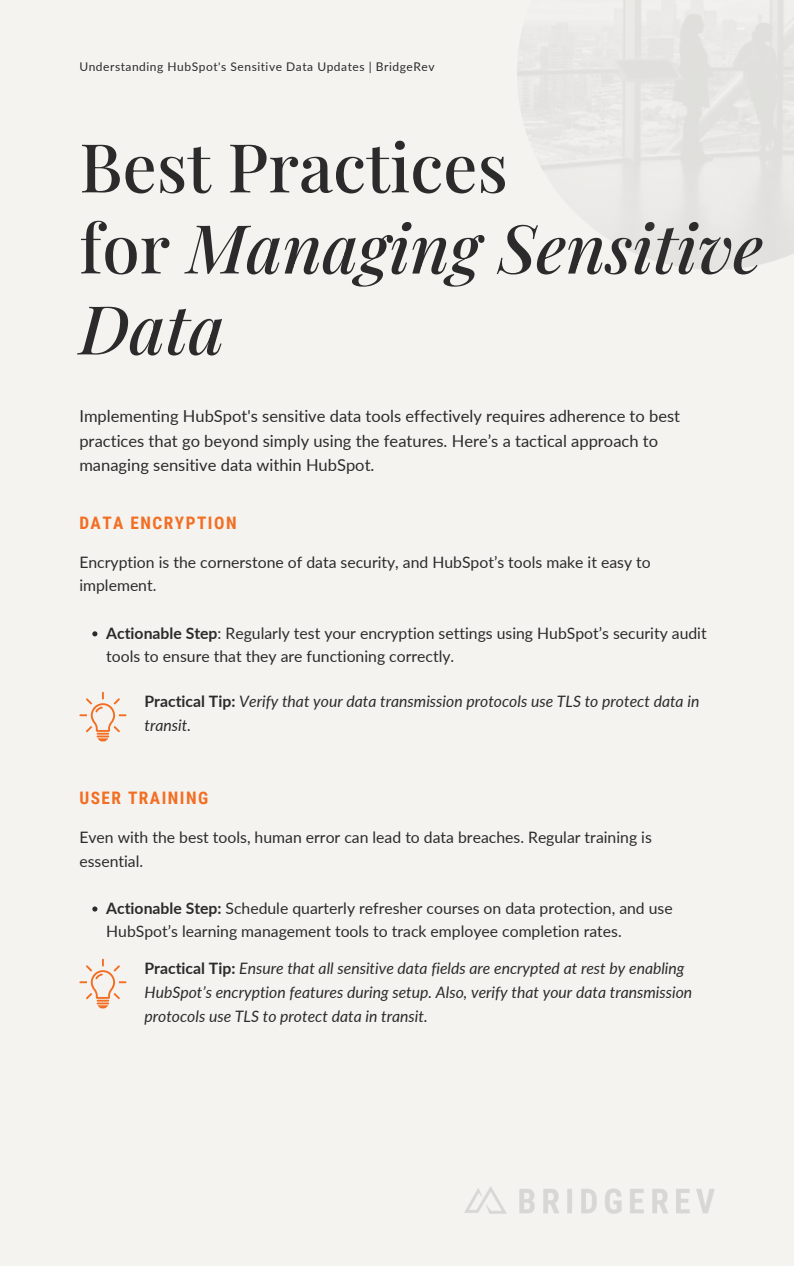
<style>
.page{position:relative;width:794px;height:1266px;background:#fff}
.page>*{position:absolute;margin:0;border:0;box-sizing:border-box;transform-origin:0 0}
.t1{font:italic 500 67.5px/81px "Playfair Display";color:#2b2b2b}
.t2{font:700 17.25px "Roboto Condensed";letter-spacing:.085em;color:#f26e22}
.t3{font:16.5px/24.2px "Lato";color:#2b2b2b}
.t4{font:15.75px/23.6px "Lato";color:#2b2b2b}
.t5{font:italic 15.75px/23.6px "Lato";color:#2b2b2b}
.t6{font:12px "Lato";letter-spacing:.045em;color:#2b2b2b}
.s1{font-style:normal}
.s2{font-weight:700}
.s3{font-weight:700;font-style:normal}
</style>
<div class="page">
<div style="left:0;top:0;width:793px;height:1266px;background:#f4f3f0"></div>
<svg style="left:92px;top:631px;width:5px;height:5px"></svg>
<svg style="left:92px;top:906px;width:5px;height:5px"></svg>
<img style="left:464px;top:1186px;width:250px;height:27px">
<svg style="left:79px;top:692px;width:47px;height:49px"></svg>
<svg style="left:79px;top:958px;width:47px;height:50px"></svg>
<h3 class="t6" style="left:79px;top:59px;width:356px">Understanding HubSpot's Sensitive Data Updates | BridgeRev</h3>
<p class="t1" style="left:79px;top:124px;width:684px"><span class="s1">Best Practices<br>for</span> Managing Sensitive<br>Data</p>
<p class="t3" style="left:79px;top:404px;width:602px">Implementing HubSpot's sensitive data tools effectively requires adherence to best practices that go beyond simply using the features. Here’s a tactical approach to managing sensitive data within HubSpot.</p>
<p class="t2" style="left:79px;top:513px;width:159px">DATA ENCRYPTION</p>
<h1 class="t4" style="left:79px;top:550px;width:572px">Encryption is the cornerstone of data security, and HubSpot’s tools make it easy to implement.</h1>
<h3 class="t4" style="left:106px;top:621px;width:601px"><span class="s2">Actionable Step</span>: Regularly test your encryption settings using HubSpot’s security audit tools to ensure that they are functioning correctly.</h3>
<h2 class="t5" style="left:144px;top:689px;width:556px"><span class="s3">Practical Tip:</span> Verify that your data transmission protocols use TLS to protect data in transit.</h2>
<p class="t2" style="left:79px;top:788px;width:130px">USER TRAINING</p>
<h2 class="t4" style="left:79px;top:825px;width:573px">Even with the best tools, human error can lead to data breaches. Regular training is essential.</h2>
<h3 class="t4" style="left:106px;top:896px;width:567px"><span class="s2">Actionable Step:</span> Schedule quarterly refresher courses on data protection, and use<br>HubSpot’s learning management tools to track employee completion rates.</h3>
<h3 class="t5" style="left:144px;top:956px;width:549px"><span class="s3">Practical Tip:</span> Ensure that all sensitive data fields are encrypted at rest by enabling<br>HubSpot’s encryption features during setup. Also, verify that your data transmission protocols use TLS to protect data in transit.</h3>
</div>
